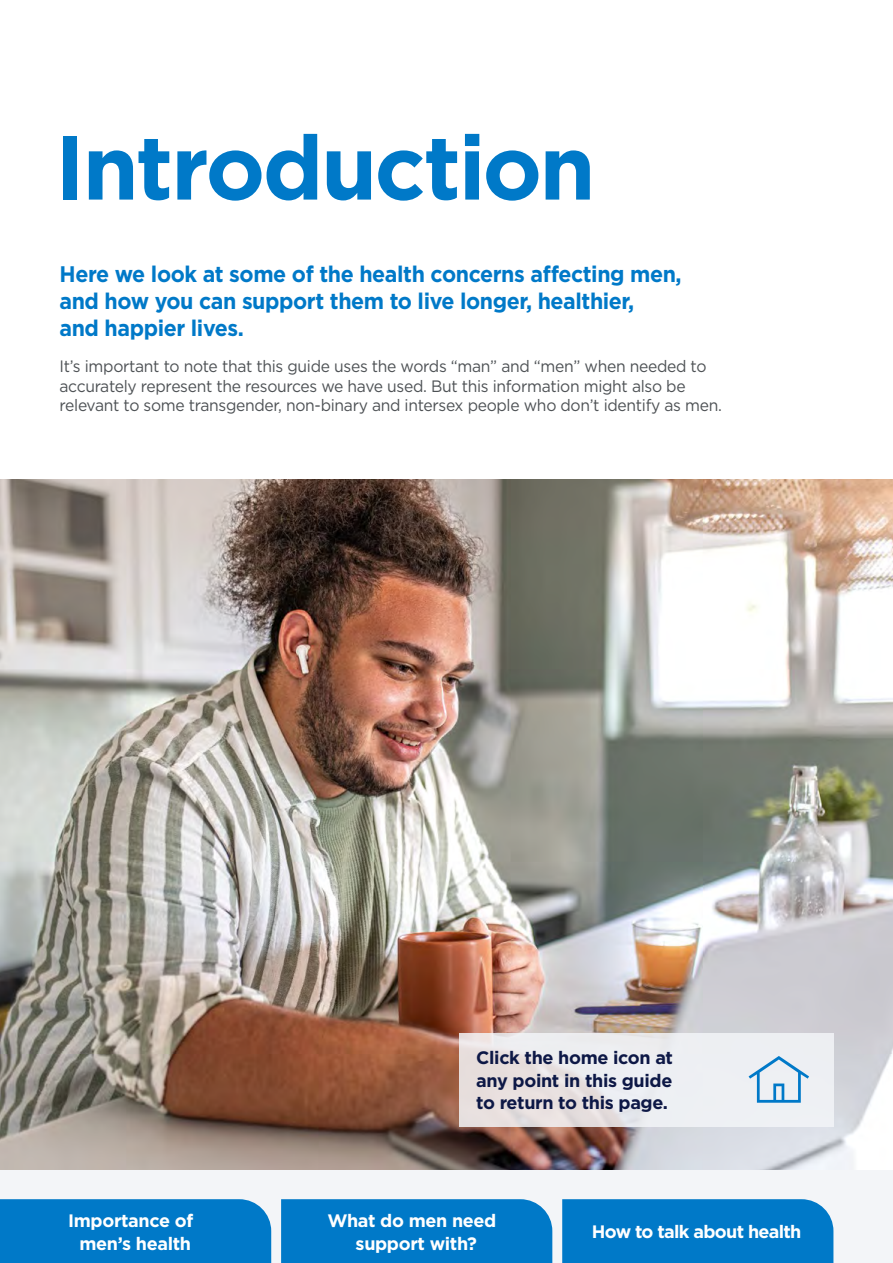
<style>
.page{position:relative;width:893px;height:1263px;background:#fff}
.page>*{position:absolute;margin:0;border:0;box-sizing:border-box;transform-origin:0 0}
.A4_Section_Heading_-_CYAN{font:700 90px "Gotham";letter-spacing:-.03em;color:#0079c8}
.Body_Copy{font:700 22.5px/27px "Gotham";letter-spacing:-.02em;color:#0079c8;scale:.95 1}
.Sub_B_-_CYAN{font:700 18px/22.5px "Gotham";letter-spacing:-.02em;color:#0d1846;text-align:justify}
.t1{font:700 18px/22.5px "Gotham";letter-spacing:-.02em;color:#fff;text-align:center}
.t2{font:700 18px "Gotham";letter-spacing:-.04em;color:#fff}
.Body_Copy-2{font:16.5px/19.5px "Gotham";letter-spacing:-.02em;color:#4e5255;scale:.95 1}
</style>
<div class="page">
<div style="left:0;top:1169px;width:893px;height:94px;background:#f3f5f8"></div>
<img style="left:0;top:479px;width:893px;height:690px">
<div style="left:281px;top:1199px;width:271px;height:64px;background:#0079c8"></div>
<div style="left:0;top:1199px;width:271px;height:64px;background:#0079c8"></div>
<div style="left:562px;top:1199px;width:271px;height:64px;background:#0079c8"></div>
<div style="left:459px;top:1033px;width:374px;height:94px;background:linear-gradient(to right,#e7e0e0,#eff4f9)"></div>
<svg style="left:749px;top:1056px;width:60px;height:47px;background:#bcd7ea"></svg>
<p class="A4_Section_Heading_-_CYAN" style="left:55px;top:108px;width:542px">Introduction</p>
<p class="Body_Copy" style="left:60px;top:260px;width:656px">Here we look at some of the health concerns affecting men, and how you can support them to live longer, healthier,<br>and happier lives.</p>
<p class="Body_Copy-2" style="left:60px;top:356px;width:699px">It’s important to note that this guide uses the words “man” and “men” when needed to accurately represent the resources we have used. But this information might also be relevant to some transgender, non-binary and intersex people who don’t identify as men.</p>
<p class="Sub_B_-_CYAN" style="left:476px;top:1047px;width:198px">Click the home icon at any point in this guide to return to this page.</p>
<p class="t1" style="left:68px;top:1209px;width:127px">Importance of men’s health</p>
<p class="t2" style="left:592px;top:1220px;width:211px">How to talk about health</p>
<p class="t1" style="left:327px;top:1209px;width:170px">What do men need support with?</p>
</div>
